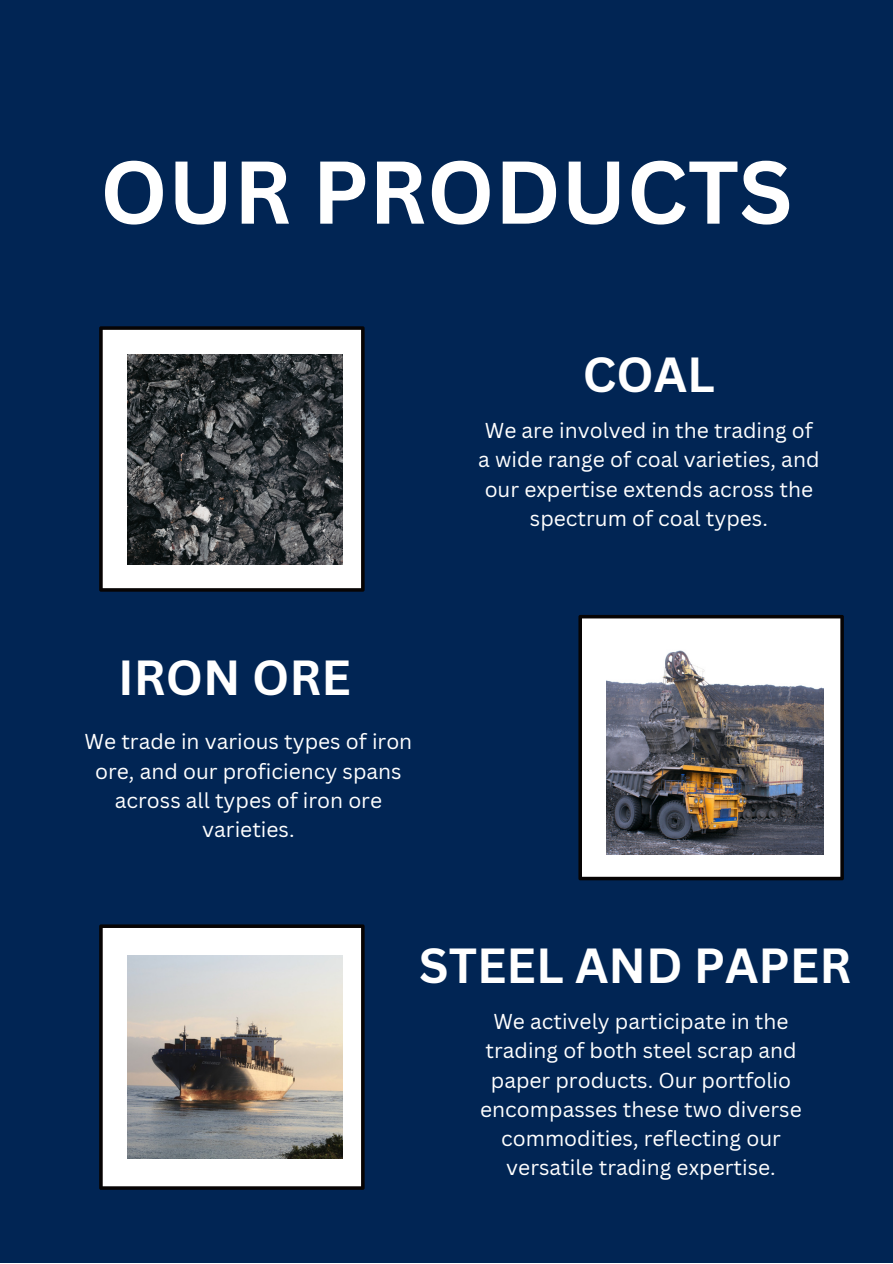
<style>
.page{position:relative;width:893px;height:1264px;background:#fff}
.page>*{position:absolute;margin:0;border:0;box-sizing:border-box;transform-origin:0 0}
.t1{font:700 86.85px "Canva Sans";color:#fff}
.t2{font:700 48px "Canva Sans";color:#fff}
.t3{font:21px/29.2px "Canva Sans";color:#fff;text-align:center}
</style>
<div class="page">
<div style="left:0;top:0;width:892px;height:1262px;background:#012554"></div>
<svg style="left:99px;top:924px;width:265px;height:265px;background:#dadada"></svg>
<svg style="left:99px;top:326px;width:265px;height:265px;background:#dadada"></svg>
<svg style="left:578px;top:615px;width:265px;height:265px;background:#d3d3d3"></svg>
<img style="left:127px;top:354px;width:215px;height:211px">
<img style="left:606px;top:641px;width:217px;height:213px">
<img style="left:127px;top:955px;width:215px;height:202px">
<p class="t1" style="left:100px;top:131px;width:693px">OUR PRODUCTS</p>
<p class="t2" style="left:583px;top:341px;width:133px">COAL</p>
<p class="t3" style="left:478px;top:415px;width:343px">We are involved in the trading of a wide range of coal varieties, and our expertise extends across the spectrum of coal types.</p>
<p class="t2" style="left:118px;top:644px;width:234px">IRON ORE</p>
<p class="t3" style="left:85px;top:726px;width:329px">We trade in various types of iron ore, and our proficiency spans across all types of iron ore varieties.</p>
<p class="t2" style="left:419px;top:931px;width:433px">STEEL AND PAPER</p>
<p class="t3" style="left:480px;top:1006px;width:323px">We actively participate in the trading of both steel scrap and paper products. Our portfolio encompasses these two diverse commodities, reflecting our versatile trading expertise.</p>
</div>
